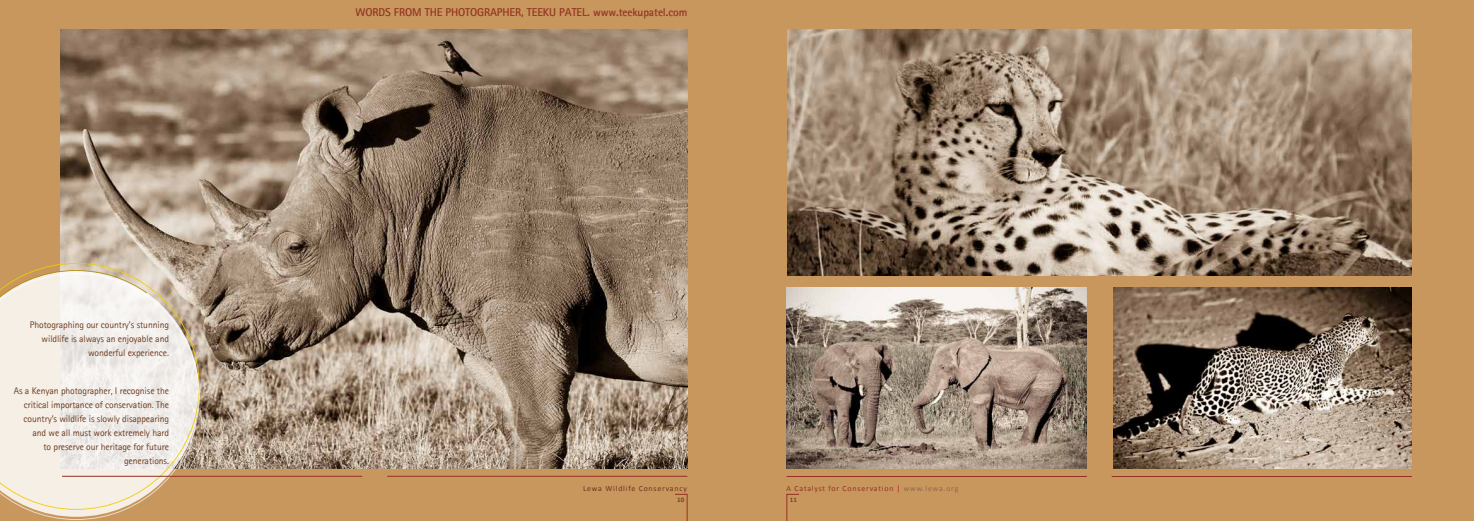
<style>
.page{position:relative;width:1474px;height:521px;background:#fff}
.page>*{position:absolute;margin:0;border:0;box-sizing:border-box;transform-origin:0 0}
.t1{font:700 11.38px "Rotis Sans Serif";letter-spacing:-.01em;color:#933222}
.t2{font:9.62px/14px "Rotis Sans Serif";letter-spacing:-.01em;color:#6f3d21;text-align:right}
.t3{font:7.88px "Calibri";letter-spacing:.1em;color:#933222}
.t4{font:7.88px "Calibri";letter-spacing:.1em;color:#72301f}
.t5{font:700 7px "Calibri";color:#7c3f2a}
.s1{color:#b5121b}
.s2{color:#92674f}
</style>
<div class="page">
<div style="left:0;top:0;width:737px;height:521px;background:#c8975d"></div>
<div style="left:737px;top:0;width:736px;height:521px;background:#c8975d"></div>
<img style="left:787px;top:30px;width:624px;height:246px">
<img style="left:786px;top:288px;width:300px;height:181px">
<img style="left:1113px;top:288px;width:298px;height:181px">
<svg style="left:675px;top:494px;width:12px;height:27px"></svg>
<hr style="left:387px;top:476px;width:300px;height:1px;background:#933222">
<img style="left:60px;top:30px;width:627px;height:439px">
<hr style="left:786px;top:476px;width:300px;height:1px;background:#933222">
<svg style="left:786px;top:494px;width:13px;height:27px"></svg>
<svg style="left:35px;top:263px;width:164px;height:10px"></svg>
<svg style="left:0;top:273px;width:199px;height:247px"></svg>
<hr style="left:62px;top:476px;width:300px;height:1px;background:#933222">
<hr style="left:1111px;top:476px;width:300px;height:1px;background:#933222">
<p class="t2" style="left:30px;top:318px;width:140px">Photographing our country’s stunning wildlife is always an enjoyable and wonderful experience.</p>
<p class="t2" style="left:14px;top:384px;width:157px">As a Kenyan photographer, I recognise the critical importance of conservation. The country’s wildlife is slowly disappearing and we all must work extremely hard<br>to preserve our heritage for future generations.</p>
<p class="t1" style="left:355px;top:5px;width:333px">WORDS FROM THE PHOTOGRAPHER, TEEKU PATEL. www.teekupatel.com</p>
<p class="t4" style="left:583px;top:483px;width:105px">Lewa Wildlife Conservancy</p>
<p class="t5" style="left:677px;top:494px;width:9px">10</p>
<p class="t3" style="left:786px;top:483px;width:173px">A Catalyst for Conservation <span class="s1">|</span> <span class="s2">www.lewa.org</span></p>
<p class="t5" style="left:790px;top:494px;width:9px">11</p>
</div>
